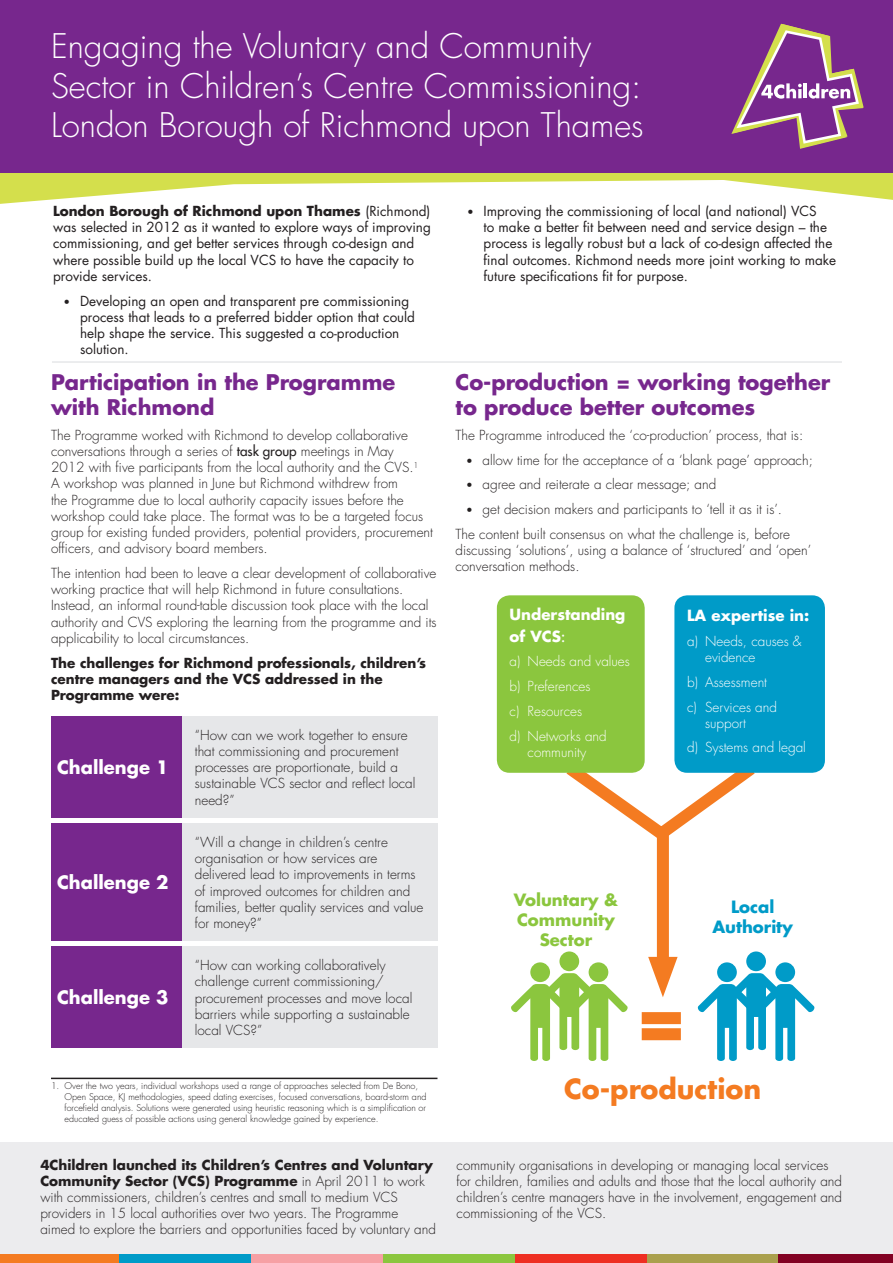
<style>
.page{position:relative;width:893px;height:1263px;background:#fff}
.page>*{position:absolute;margin:0;border:0;box-sizing:border-box;transform-origin:0 0}
.t1{font:300 33px/39.6px "Futura LT";color:#fff}
.Heading_1{font:700 27px "Futura LT";color:#f47b21}
.Heading_1-2{font:700 21px/25.2px "Futura LT";color:#77278d}
.t2{font:700 18px "Futura LT";color:#fff}
.Heading_1-3{font:700 16.5px/19.8px "Futura LT";color:#8bc63e;text-align:center}
.Heading_1-4{font:700 16.5px/19.8px "Futura LT";color:#009bc8;text-align:center}
.t3{font:700 15px/21.6px "Futura LT";color:#fff}
.Body{font:300 13.5px/16.2px "Futura LT";color:#231f20}
.Pull_out_box{font:300 13.5px/16.2px "Futura LT";color:#231f20}
.Bullets{font:13.5px/16.2px "Futura LT";color:#231f20}
.Body-2{font:13.5px/16.2px "Futura LT";color:#231f20}
.Bullets-2{font:300 13.5px "Futura LT";color:#231f20}
.Bullets_2{font:300 13.5px/16.2px "Futura LT";color:#fff}
.Body-3{font:700 13.5px/16.2px "Futura LT";color:#231f20}
.Footnote{font:300 9px/10.8px "Futura LT";color:#231f20}
.s1{font-weight:700}
.s2{font-family:"Calibri"}
.s3{font-weight:400}
.s4{font-family:"Calibri";font-weight:400}
.s5{font-family:"Minion Pro";font-weight:400;font-size:18px}
</style>
<div class="page">
<svg style="left:0;top:172px;width:893px;height:32px"></svg>
<div style="left:0;top:0;width:893px;height:172px;background:#77278d"></div>
<svg style="left:731px;top:24px;width:133px;height:125px"></svg>
<div style="left:0;top:1239px;width:121px;height:24px;background:#f47b21"></div>
<div style="left:119px;top:1239px;width:134px;height:24px;background:#009bc8"></div>
<div style="left:251px;top:1239px;width:134px;height:24px;background:#f6a0a4"></div>
<div style="left:383px;top:1239px;width:134px;height:24px;background:#8bc63e"></div>
<div style="left:515px;top:1239px;width:134px;height:24px;background:#ee2e22"></div>
<div style="left:647px;top:1239px;width:134px;height:24px;background:#aaa04d"></div>
<div style="left:779px;top:1239px;width:114px;height:24px;background:#820123"></div>
<div style="left:0;top:1142px;width:893px;height:111px;background:#ececee"></div>
<div style="left:51px;top:716px;width:131px;height:101px;background:#77278d"></div>
<div style="left:182px;top:716px;width:255px;height:101px;background:#e6e7e9"></div>
<div style="left:51px;top:823px;width:131px;height:118px;background:#77278d"></div>
<div style="left:182px;top:823px;width:255px;height:118px;background:#e6e7e9"></div>
<div style="left:51px;top:947px;width:131px;height:101px;background:#77278d"></div>
<div style="left:182px;top:947px;width:255px;height:101px;background:#e6e7e9"></div>
<hr style="left:51px;top:1078px;width:386px;height:1px;background:#231f20">
<svg style="left:566px;top:766px;width:189px;height:82px"></svg>
<div style="left:657px;top:834px;width:12px;height:140px;background:#f47b21"></div>
<svg style="left:648px;top:957px;width:30px;height:40px"></svg>
<div style="left:642px;top:1012px;width:39px;height:12px;background:#f47b21"></div>
<div style="left:642px;top:1028px;width:39px;height:12px;background:#f47b21"></div>
<div style="left:674px;top:595px;width:151px;height:178px;background:#009bc8;border-radius:13px"></div>
<div style="left:497px;top:595px;width:148px;height:178px;background:#8bc63e;border-radius:13px"></div>
<div style="left:559px;top:951px;width:20px;height:20px;background:#8bc63e;border-radius:50%"></div>
<div style="left:530px;top:962px;width:20px;height:20px;background:#8bc63e;border-radius:50%"></div>
<svg style="left:511px;top:973px;width:117px;height:88px"></svg>
<div style="left:589px;top:962px;width:19px;height:20px;background:#8bc63e;border-radius:50%"></div>
<div style="left:746px;top:951px;width:20px;height:20px;background:#009bc8;border-radius:50%"></div>
<div style="left:717px;top:962px;width:20px;height:20px;background:#009bc8;border-radius:50%"></div>
<svg style="left:697px;top:973px;width:118px;height:88px"></svg>
<div style="left:775px;top:962px;width:20px;height:20px;background:#009bc8;border-radius:50%"></div>
<hr style="left:52px;top:361px;width:790px;height:2px;background:#e6e7e9">
<p class="t1" style="left:51px;top:27px;width:592px">Engaging the Voluntary and Community<br>Sector in Children’s Centre Commissioning:</p>
<p class="t1" style="left:51px;top:106px;width:594px">London Borough of Richmond upon Thames</p>
<p class="Body-2" style="left:53px;top:203px;width:379px"><span class="s1">London Borough of Richmond upon Thames</span> (Richmond) was selected in 2012 as it wanted to explore ways of improving commissioning, and get better services through co-design and where possible build up the local VCS to have the capacity to provide services.</p>
<p class="Bullets" style="left:80px;top:293px;width:336px;text-indent:-16px"><span class="s2">•</span> Developing an open and transparent pre commissioning process that leads to a preferred bidder option that could help shape the service. This suggested a co-production solution.</p>
<p class="Heading_1-2" style="left:51px;top:369px;width:346px">Participation in the Programme with Richmond</p>
<p class="Body" style="left:51px;top:427px;width:384px">The Programme worked with Richmond to develop collaborative conversations through a series of <span class="s3">task group</span> meetings in May<br>2012 with five participants from the local authority and the CVS.<sup>1<br></sup>A workshop was planned in June but Richmond withdrew from<br>the Programme due to local authority capacity issues before the workshop could take place. The format was to be a targeted focus group for existing funded providers, potential providers, procurement officers, and advisory board members.</p>
<p class="Body" style="left:51px;top:565px;width:387px">The intention had been to leave a clear development of collaborative working practice that will help Richmond in future consultations.<br>Instead, an informal round-table discussion took place with the local authority and CVS exploring the learning from the programme and its applicability to local circumstances.</p>
<p class="Body-3" style="left:51px;top:654px;width:377px">The challenges for Richmond professionals, children’s centre managers and the VCS addressed in the<br>Programme were:</p>
<p class="t2" style="left:57px;top:755px;width:113px">Challenge 1</p>
<p class="t2" style="left:57px;top:870px;width:113px">Challenge 2</p>
<p class="t2" style="left:57px;top:986px;width:113px">Challenge 3</p>
<p class="Body" style="left:195px;top:727px;width:222px">“How can we work together to ensure that commissioning and procurement processes are proportionate, build a sustainable VCS sector and reflect local need?”</p>
<p class="Body" style="left:195px;top:834px;width:230px">“Will a change in children’s centre organisation or how services are delivered lead to improvements in terms of improved outcomes for children and families, better quality services and value for money?”</p>
<p class="Body" style="left:195px;top:957px;width:219px">“How can working collaboratively challenge current commissioning/ procurement processes and move local barriers while supporting a sustainable local VCS?”</p>
<p class="Footnote" style="left:65px;top:1081px;width:363px;text-indent:-14px">1. Over the two years, individual workshops used a range of approaches selected from De Bono, Open Space, KJ methodologies, speed dating exercises, focused conversations, board-storm and forcefield analysis. Solutions were generated using heuristic reasoning which is a simplification or educated guess of possible actions using general knowledge gained by experience.</p>
<p class="Bullets" style="left:484px;top:203px;width:354px;text-indent:-16px"><span class="s2">•</span> Improving the commissioning of local (and national) VCS<br>to make a better fit between need and service design – the process is legally robust but a lack of co-design affected the final outcomes. Richmond needs more joint working to make future specifications fit for purpose.</p>
<p class="Heading_1-2" style="left:455px;top:369px;width:376px">Co-production = working together to produce better outcomes</p>
<p class="Body" style="left:455px;top:427px;width:349px">The Programme introduced the ‘co-production’ process, that is:</p>
<p class="Bullets-2" style="left:466px;top:451px;width:348px"><span class="s4">•</span> allow time for the acceptance of a ‘blank page’ approach;</p>
<p class="Bullets-2" style="left:466px;top:476px;width:252px"><span class="s4">•</span> agree and reiterate a clear message; and</p>
<p class="Bullets-2" style="left:466px;top:501px;width:318px"><span class="s4">•</span> get decision makers and participants to ‘tell it as it is’.</p>
<p class="Body" style="left:455px;top:526px;width:357px">The content built consensus on what the challenge is, before discussing ‘solutions’, using a balance of ‘structured’ and ‘open’ conversation methods.</p>
<p class="t3" style="left:510px;top:603px;width:117px">Understanding of VCS<span class="s5">:</span></p>
<p class="Bullets_2" style="left:510px;top:654px;width:122px">a) Needs and values</p>
<p class="Bullets_2" style="left:510px;top:678px;width:82px">b) Preferences</p>
<p class="Bullets_2" style="left:510px;top:703px;width:74px">c) Resources</p>
<p class="Bullets_2" style="left:510px;top:728px;width:99px;text-align:center">d) Networks and community</p>
<p class="t3" style="left:687px;top:604px;width:124px">LA expertise in:</p>
<p class="Bullets_2" style="left:705px;top:633px;width:98px;text-indent:-18px">a) Needs, causes &amp; evidence</p>
<p class="Bullets_2" style="left:687px;top:674px;width:81px">b) Assessment</p>
<p class="Bullets_2" style="left:705px;top:699px;width:73px;text-indent:-18px">c) Services and support</p>
<p class="Bullets_2" style="left:687px;top:740px;width:120px">d) Systems and legal</p>
<p class="Heading_1-3" style="left:514px;top:890px;width:106px">Voluntary &amp;<br>Community<br>Sector</p>
<p class="Heading_1-4" style="left:712px;top:896px;width:82px">Local<br>Authority</p>
<p class="Heading_1" style="left:564px;top:1071px;width:199px">Co-production</p>
<p class="Pull_out_box" style="left:40px;top:1157px;width:397px"><span class="s1">4Children launched its Children’s Centres and Voluntary Community Sector (VCS) Programme</span> in April 2011 to work with commissioners, children’s centres and small to medium VCS providers in 15 local authorities over two years. The Programme aimed to explore the barriers and opportunities faced by voluntary and</p>
<p class="Pull_out_box" style="left:457px;top:1157px;width:387px">community organisations in developing or managing local services for children, families and adults and those that the local authority and children’s centre managers have in the involvement, engagement and commissioning of the VCS.</p>
</div>
